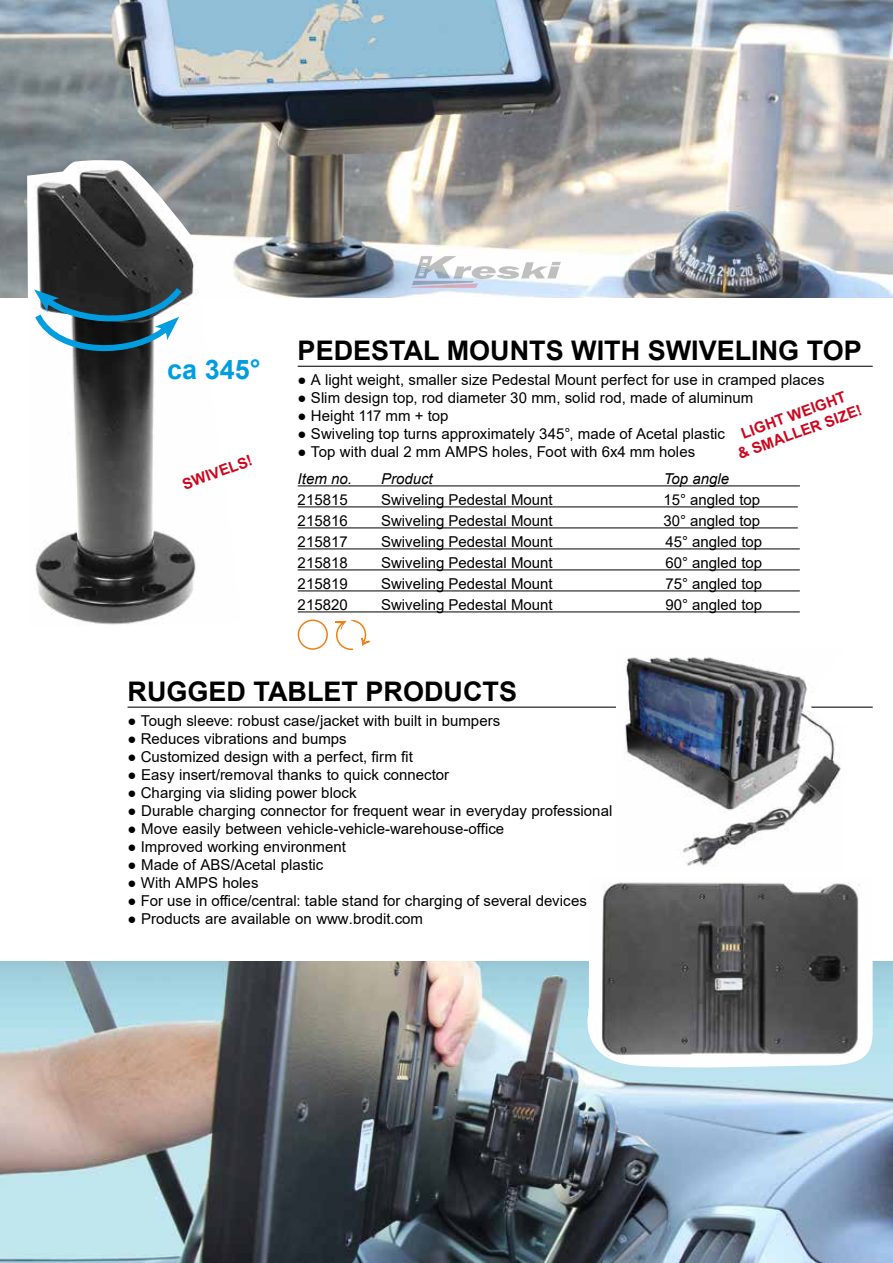
<style>
.page{position:relative;width:893px;height:1263px;background:#fff}
.page>*{position:absolute;margin:0;border:0;box-sizing:border-box;transform-origin:0 0}
.t1{font:700 27px "Arial";color:#000}
.t2{font:700 27px "Arial";color:#009ee0}
.t3{font:15px "Arial";color:#000}
.t4{font:700 15px/18px "Arial";color:#cd071e;text-align:center}
.t5{font:italic 15px "Arial";color:#000}
</style>
<div class="page">
<img style="left:0;top:0;width:893px;height:298px">
<img style="left:27px;top:160px;width:215px;height:465px">
<img style="left:0;top:961px;width:893px;height:302px">
<hr style="left:298px;top:485px;width:502px;height:1px;background:#000">
<hr style="left:298px;top:506px;width:500px;height:1px;background:#000">
<hr style="left:298px;top:527px;width:500px;height:1px;background:#000">
<hr style="left:298px;top:548px;width:502px;height:1px;background:#000">
<hr style="left:298px;top:569px;width:502px;height:1px;background:#000">
<hr style="left:298px;top:590px;width:502px;height:1px;background:#000">
<hr style="left:298px;top:611px;width:502px;height:1px;background:#000">
<hr style="left:298px;top:366px;width:575px;height:1px;background:#000">
<div style="left:298px;top:619px;width:30px;height:31px;border:2px solid #ee8014;border-radius:50%"></div>
<svg style="left:316px;top:619px;width:54px;height:31px"></svg>
<svg style="left:30px;top:282px;width:158px;height:75px"></svg>
<div style="left:157px;top:348px;width:113px;height:42px;background:#fff"></div>
<hr style="left:128px;top:707px;width:745px;height:1px;background:#000">
<img style="left:586px;top:882px;width:288px;height:187px">
<img style="left:616px;top:657px;width:228px;height:209px">
<img style="left:410px;top:218px;width:152px;height:80px">
<h1 class="t2" style="left:167px;top:350px;width:95px">ca 345°</h1>
<p class="t4" style="left:180px;top:476px;width:75px;rotate:-20deg">SWIVELS!</p>
<h1 class="t1" style="left:298px;top:331px;width:566px">PEDESTAL MOUNTS WITH SWIVELING TOP</h1>
<p class="t3" style="left:298px;top:369px;width:528px">● A light weight, smaller size Pedestal Mount perfect for use in cramped places</p>
<p class="t3" style="left:298px;top:387px;width:457px">● Slim design top, rod diameter 30 mm, solid rod, made of aluminum</p>
<p class="t3" style="left:298px;top:405px;width:152px">● Height 117 mm + top</p>
<p class="t3" style="left:298px;top:423px;width:429px">● Swiveling top turns approximately 345°, made of Acetal plastic</p>
<p class="t3" style="left:298px;top:441px;width:399px">● Top with dual 2 mm AMPS holes, Foot with 6x4 mm holes</p>
<p class="t4" style="left:729px;top:429px;width:133px;rotate:-20deg">LIGHT WEIGHT<br>&amp; SMALLER SIZE!</p>
<p class="t5" style="left:298px;top:469px;width:56px">Item no.</p>
<p class="t5" style="left:381px;top:469px;width:53px">Product</p>
<p class="t5" style="left:664px;top:469px;width:67px">Top angle</p>
<p class="t3" style="left:298px;top:490px;width:52px">215815</p>
<p class="t3" style="left:381px;top:490px;width:173px">Swiveling Pedestal Mount</p>
<p class="t3" style="left:663px;top:490px;width:98px">15° angled top</p>
<p class="t3" style="left:298px;top:511px;width:52px">215816</p>
<p class="t3" style="left:381px;top:511px;width:173px">Swiveling Pedestal Mount</p>
<p class="t3" style="left:663px;top:511px;width:98px">30° angled top</p>
<p class="t3" style="left:298px;top:532px;width:52px">215817</p>
<p class="t3" style="left:381px;top:532px;width:173px">Swiveling Pedestal Mount</p>
<p class="t3" style="left:665px;top:532px;width:98px">45° angled top</p>
<p class="t3" style="left:298px;top:553px;width:52px">215818</p>
<p class="t3" style="left:381px;top:553px;width:173px">Swiveling Pedestal Mount</p>
<p class="t3" style="left:665px;top:553px;width:98px">60° angled top</p>
<p class="t3" style="left:298px;top:574px;width:52px">215819</p>
<p class="t3" style="left:381px;top:574px;width:173px">Swiveling Pedestal Mount</p>
<p class="t3" style="left:665px;top:574px;width:98px">75° angled top</p>
<p class="t3" style="left:298px;top:595px;width:52px">215820</p>
<p class="t3" style="left:381px;top:595px;width:173px">Swiveling Pedestal Mount</p>
<p class="t3" style="left:665px;top:595px;width:98px">90° angled top</p>
<h1 class="t1" style="left:128px;top:672px;width:391px">RUGGED TABLET PRODUCTS</h1>
<p class="t3" style="left:128px;top:710px;width:374px">● Tough sleeve: robust case/jacket with built in bumpers</p>
<p class="t3" style="left:128px;top:728px;width:221px">● Reduces vibrations and bumps</p>
<p class="t3" style="left:128px;top:746px;width:287px">● Customized design with a perfect, firm fit</p>
<p class="t3" style="left:128px;top:764px;width:323px">● Easy insert/removal thanks to quick connector</p>
<p class="t3" style="left:128px;top:782px;width:231px">● Charging via sliding power block</p>
<p class="t3" style="left:128px;top:800px;width:515px">● Durable charging connector for frequent wear in everyday professional use</p>
<p class="t3" style="left:128px;top:818px;width:378px">● Move easily between vehicle-vehicle-warehouse-office</p>
<p class="t3" style="left:128px;top:836px;width:220px">● Improved working environment</p>
<p class="t3" style="left:128px;top:854px;width:197px">● Made of ABS/Acetal plastic</p>
<p class="t3" style="left:128px;top:872px;width:132px">● With AMPS holes</p>
<p class="t3" style="left:128px;top:890px;width:461px">● For use in office/central: table stand for charging of several devices</p>
<p class="t3" style="left:128px;top:908px;width:297px">● Products are available on www.brodit.com</p>
</div>
